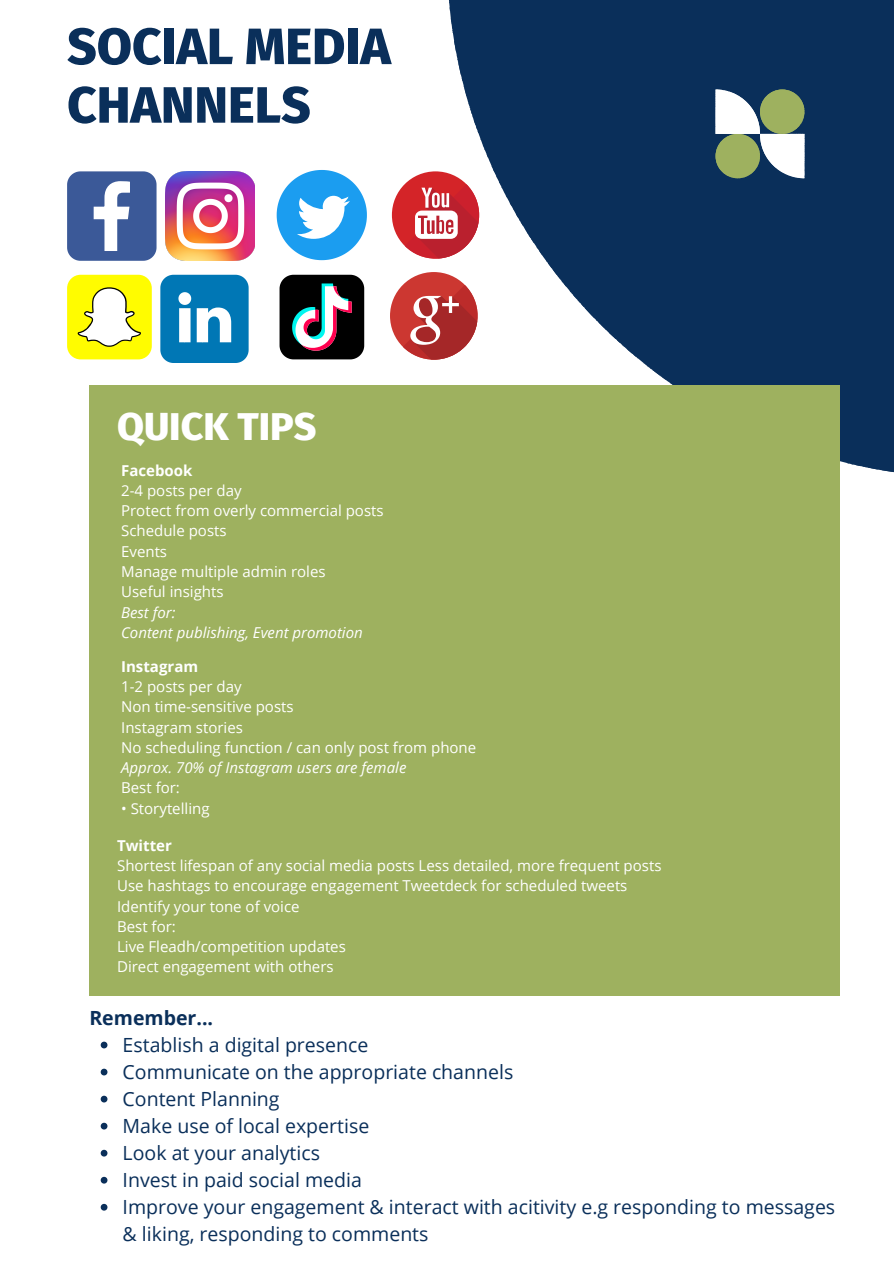
<style>
.page{position:relative;width:894px;height:1264px;background:#fff}
.page>*{position:absolute;margin:0;border:0;box-sizing:border-box;transform-origin:0 0}
.t1{font:800 51px "Fira Sans";color:#0a2f5a}
.t2{font:800 39px "Fira Sans";color:#fff}
.t3{font:19.5px/27px "Open Sans";color:#0a2f5a}
.t4{font:700 19.5px "Open Sans";color:#0a2f5a}
.t5{font:15px "Open Sans";color:#fff}
.t6{font:italic 15px "Open Sans";color:#fff}
.t7{font:700 15px "Open Sans";color:#fff}
</style>
<div class="page">
<svg style="left:448px;top:0;width:445px;height:478px;background:#2d4d71"></svg>
<div style="left:89px;top:385px;width:750px;height:610px;background:#9eb15f"></div>
<svg style="left:715px;top:89px;width:89px;height:89px"></svg>
<svg style="left:67px;top:171px;width:89px;height:89px"></svg>
<img style="left:166px;top:171px;width:88px;height:89px">
<svg style="left:276px;top:170px;width:91px;height:90px"></svg>
<div style="left:392px;top:171px;width:87px;height:87px;background:#d42428;border-radius:50%"></div>
<svg style="left:404px;top:184px;width:79px;height:79px"></svg>
<div style="left:67px;top:275px;width:85px;height:84px;background:#fffc00;border-radius:13px"></div>
<svg style="left:78px;top:287px;width:63px;height:60px"></svg>
<svg style="left:160px;top:275px;width:88px;height:87px"></svg>
<svg style="left:279px;top:275px;width:85px;height:84px"></svg>
<div style="left:390px;top:272px;width:87px;height:87px;background:#cc3731;border-radius:50%"></div>
<svg style="left:403px;top:285px;width:78px;height:79px"></svg>
<svg style="left:101px;top:1041px;width:6px;height:7px"></svg>
<svg style="left:101px;top:1068px;width:6px;height:7px"></svg>
<svg style="left:101px;top:1095px;width:6px;height:7px"></svg>
<svg style="left:101px;top:1122px;width:6px;height:7px"></svg>
<svg style="left:101px;top:1149px;width:6px;height:7px"></svg>
<svg style="left:101px;top:1176px;width:6px;height:7px"></svg>
<svg style="left:101px;top:1203px;width:6px;height:7px"></svg>
<p class="t1" style="left:67px;top:16px;width:325px">SOCIAL MEDIA</p>
<p class="t1" style="left:67px;top:75px;width:245px">CHANNELS</p>
<p class="t2" style="left:117px;top:403px;width:201px">QUICK TIPS</p>
<p class="t7" style="left:121px;top:459px;width:73px">Facebook</p>
<p class="t5" style="left:121px;top:480px;width:122px">2-4 posts per day</p>
<p class="t5" style="left:121px;top:500px;width:264px">Protect from overly commercial posts</p>
<p class="t5" style="left:121px;top:520px;width:107px">Schedule posts</p>
<p class="t5" style="left:121px;top:540px;width:47px">Events</p>
<p class="t5" style="left:121px;top:561px;width:206px">Manage multiple admin roles</p>
<p class="t5" style="left:121px;top:581px;width:104px">Useful insights</p>
<p class="t6" style="left:121px;top:601px;width:56px">Best for:</p>
<p class="t6" style="left:121px;top:621px;width:243px">Content publishing, Event promotion</p>
<p class="t7" style="left:121px;top:655px;width:78px">Instagram</p>
<p class="t5" style="left:121px;top:676px;width:122px">1-2 posts per day</p>
<p class="t5" style="left:121px;top:696px;width:174px">Non time-sensitive posts</p>
<p class="t5" style="left:121px;top:716px;width:123px">Instagram stories</p>
<p class="t5" style="left:121px;top:736px;width:356px">No scheduling function / can only post from phone</p>
<p class="t6" style="left:121px;top:757px;width:287px">Approx. 70% of Instagram users are female</p>
<p class="t5" style="left:121px;top:777px;width:60px">Best for:</p>
<p class="t5" style="left:121px;top:797px;width:90px">• Storytelling</p>
<p class="t7" style="left:117px;top:834px;width:56px">Twitter</p>
<p class="t5" style="left:117px;top:855px;width:545px">Shortest lifespan of any social media posts Less detailed, more frequent posts</p>
<p class="t5" style="left:117px;top:875px;width:511px">Use hashtags to encourage engagement Tweetdeck for scheduled tweets</p>
<p class="t5" style="left:117px;top:895px;width:184px">Identify your tone of voice</p>
<p class="t5" style="left:117px;top:915px;width:60px">Best for:</p>
<p class="t5" style="left:117px;top:936px;width:230px">Live Fleadh/competition updates</p>
<p class="t5" style="left:117px;top:956px;width:218px">Direct engagement with others</p>
<p class="t4" style="left:89px;top:1003px;width:125px">Remember...</p>
<p class="t3" style="left:123px;top:1030px;width:247px">Establish a digital presence</p>
<p class="t3" style="left:123px;top:1057px;width:392px">Communicate on the appropriate channels</p>
<p class="t3" style="left:123px;top:1084px;width:158px">Content Planning</p>
<p class="t3" style="left:123px;top:1111px;width:248px">Make use of local expertise</p>
<p class="t3" style="left:123px;top:1138px;width:199px">Look at your analytics</p>
<p class="t3" style="left:123px;top:1165px;width:241px">Invest in paid social media</p>
<p class="t3" style="left:123px;top:1192px;width:714px">Improve your engagement &amp; interact with acitivity e.g responding to messages &amp; liking, responding to comments</p>
</div>
